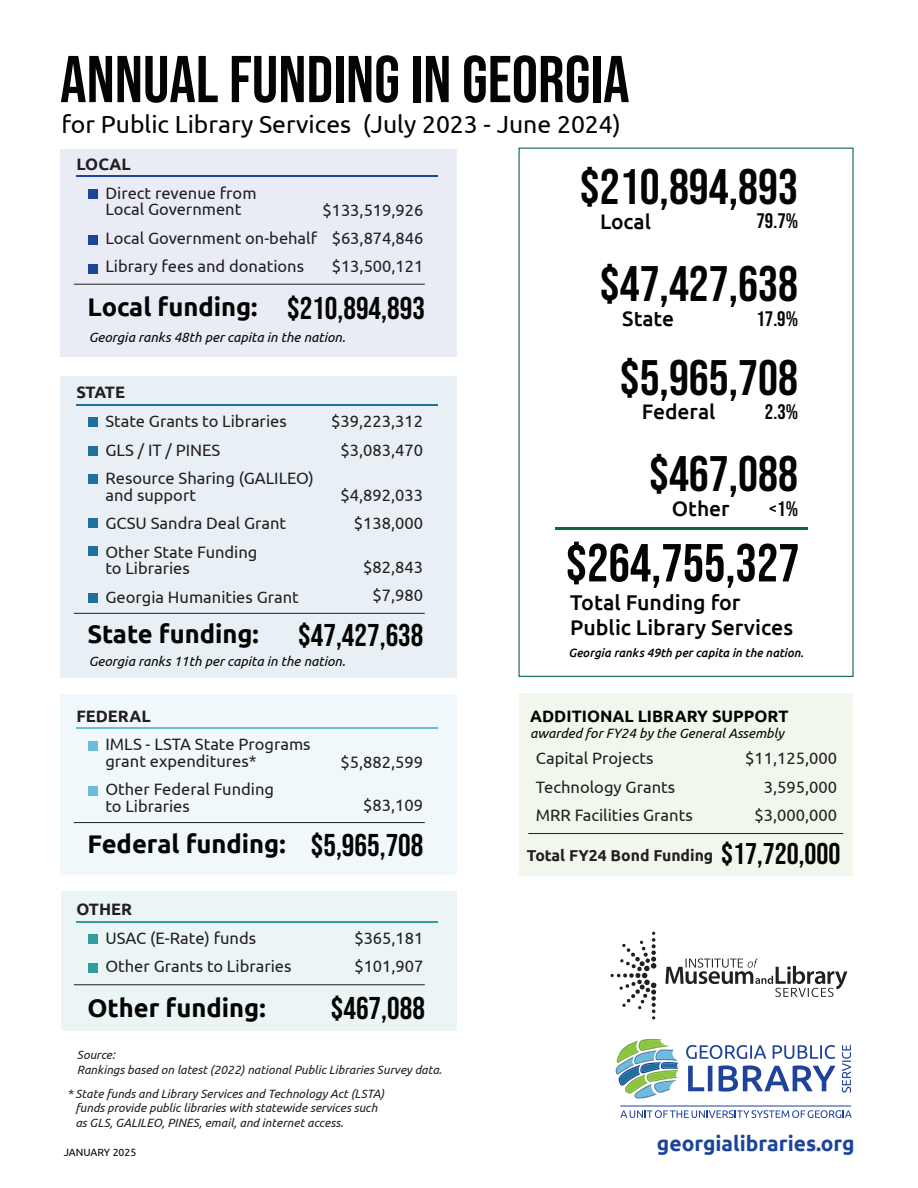
<style>
.page{position:relative;width:918px;height:1188px;background:#fff}
.page>*{position:absolute;margin:0;border:0;box-sizing:border-box;transform-origin:0 0}
.t1{font:66px "Bebas Neue";color:#040503}
.t2{font:53.4px "Bebas Neue";color:#040503}
.t3{font:49.95px "Bebas Neue";color:#040503}
.t4{font:31.5px "Bebas Neue";color:#040503}
.t5{font:700 25.5px "Ubuntu";color:#040503}
.t6{font:24.75px "Ubuntu";color:#040503}
.t7{font:500 21.45px/25.5px "Ubuntu";color:#040503}
.t8{font:500 21px "Ubuntu";color:#040503}
.t9{font:700 21px "Ubuntu";color:#1c4599}
.t10{font:21px "Bebas Neue";color:#040503}
.t11{font:16.5px/28.5px "Ubuntu";color:#231f20}
.t12{font:700 16.5px "Ubuntu";color:#040503}
.t13{font:700 16.5px "Ubuntu";color:#231f20}
.t14{font:700 15.75px "Ubuntu";color:#231f20}
.t15{font:italic 13.5px "Ubuntu";color:#040503}
.t16{font:italic 12px/14.4px "Ubuntu";color:#231f20}
.t17{font:italic 500 12px "Ubuntu";color:#040503}
.t18{font:10.5px "Ubuntu";color:#040503}
.s1{font-family:"Bebas Neue";font-weight:400;font-size:31.5px}
.s2{font-family:"Bebas Neue";font-weight:400;font-size:30px;color:#040503}
</style>
<div class="page">
<div style="left:61px;top:891px;width:395px;height:139px;background:#ebf5f5"></div>
<hr style="left:555px;top:527px;width:253px;height:3px;background:#0c6939">
<svg style="left:610px;top:932px;width:46px;height:88px"></svg>
<svg style="left:665px;top:958px;width:182px;height:39px"></svg>
<div style="left:60px;top:376px;width:396px;height:302px;background:#e9f0f5"></div>
<div style="left:60px;top:694px;width:396px;height:181px;background:#f0f8fb"></div>
<div style="left:60px;top:149px;width:396px;height:208px;background:#e9ecf5"></div>
<div style="left:88px;top:189px;width:10px;height:10px;background:#1c4599"></div>
<div style="left:88px;top:236px;width:10px;height:9px;background:#1c4599"></div>
<div style="left:88px;top:264px;width:10px;height:10px;background:#1c4599"></div>
<hr style="left:76px;top:176px;width:361px;height:1px;background:#1c4599">
<hr style="left:74px;top:284px;width:351px;height:1px;background:#231f20">
<div style="left:88px;top:418px;width:10px;height:9px;background:#1f6f9f"></div>
<div style="left:88px;top:446px;width:10px;height:10px;background:#1f6f9f"></div>
<div style="left:88px;top:475px;width:10px;height:9px;background:#1f6f9f"></div>
<hr style="left:76px;top:404px;width:361px;height:2px;background:#1f6f9f">
<hr style="left:74px;top:613px;width:351px;height:1px;background:#231f20">
<div style="left:88px;top:518px;width:10px;height:9px;background:#1f6f9f"></div>
<div style="left:88px;top:546px;width:10px;height:10px;background:#1f6f9f"></div>
<div style="left:88px;top:741px;width:10px;height:9px;background:#6dbcdc"></div>
<div style="left:88px;top:786px;width:10px;height:9px;background:#6dbcdc"></div>
<hr style="left:76px;top:728px;width:361px;height:1px;background:#6dbcdc">
<hr style="left:74px;top:822px;width:351px;height:1px;background:#231f20">
<svg style="left:688px;top:1065px;width:147px;height:27px"></svg>
<svg style="left:686px;top:1045px;width:149px;height:14px"></svg>
<svg style="left:842px;top:1045px;width:9px;height:48px"></svg>
<svg style="left:615px;top:1039px;width:63px;height:60px"></svg>
<svg style="left:620px;top:1110px;width:232px;height:8px"></svg>
<hr style="left:620px;top:1106px;width:231px;height:1px;background:#1f439b">
<div style="left:519px;top:693px;width:334px;height:182px;background:#f1f7ec"></div>
<hr style="left:528px;top:833px;width:315px;height:1px;background:#231f20">
<div style="left:88px;top:935px;width:10px;height:9px;background:#339c9e"></div>
<div style="left:88px;top:963px;width:10px;height:9px;background:#339c9e"></div>
<hr style="left:76px;top:921px;width:361px;height:1px;background:#339c9e">
<hr style="left:74px;top:984px;width:351px;height:1px;background:#231f20">
<div style="left:88px;top:593px;width:10px;height:9px;background:#1f6f9f"></div>
<h1 class="t1" style="left:60px;top:42px;width:571px">ANNUAL FUNDING IN GEORGIA</h1>
<h3 class="t6" style="left:61px;top:109px;width:561px">for Public Library Services (July 2023 - June 2024)</h3>
<p class="t13" style="left:76px;top:154px;width:56px">LOCAL</p>
<p class="t11" style="left:105px;top:184px;width:153px;line-height:16.5px">Direct revenue from<br>Local Government</p>
<p class="t11" style="left:105px;top:223px;width:213px">Local Government on-behalf<br>Library fees and donations</p>
<p class="t11" style="left:322px;top:195px;width:103px;text-align:center">$133,519,926 $63,874,846 $13,500,121</p>
<h3 class="t4" style="left:287px;top:290px;width:139px">$210,894,893</h3>
<p class="t15" style="left:89px;top:329px;width:258px">Georgia ranks 48th per capita in the nation.</p>
<h3 class="t5" style="left:87px;top:292px;width:172px">Local funding:</h3>
<p class="t13" style="left:76px;top:383px;width:50px">STATE</p>
<p class="t11" style="left:105px;top:406px;width:210px">State Grants to Libraries<br>GLS / IT / PINES<br>Resource Sharing (GALILEO)</p>
<p class="t11" style="left:105px;top:480px;width:182px">and support<br>GCSU Sandra Deal Grant<br>Other State Funding</p>
<p class="t11" style="left:105px;top:553px;width:195px">to Libraries<br>Georgia Humanities Grant</p>
<p class="t11" style="left:331px;top:407px;width:93px;text-align:center">$39,223,312 $3,083,470</p>
<p class="t11" style="left:340px;top:480px;width:84px;text-align:right">$4,892,033 $138,000</p>
<p class="t11" style="left:363px;top:552px;width:61px;text-align:center">$82,843 $7,980</p>
<h3 class="t4" style="left:298px;top:618px;width:127px">$47,427,638</h3>
<p class="t15" style="left:89px;top:653px;width:258px">Georgia ranks 11th per capita in the nation.</p>
<h3 class="t5" style="left:87px;top:618px;width:173px">State funding:</h3>
<p class="t13" style="left:76px;top:706px;width:76px">FEDERAL</p>
<p class="t11" style="left:105px;top:736px;width:207px;line-height:16.5px">IMLS - LSTA State Programs grant expenditures*</p>
<p class="t11" style="left:105px;top:781px;width:170px;line-height:16.5px">Other Federal Funding to Libraries</p>
<p class="t11" style="left:340px;top:747px;width:84px">$5,882,599</p>
<p class="t11" style="left:363px;top:791px;width:61px">$83,109</p>
<h3 class="t5" style="left:87px;top:829px;width:338px">Federal funding: <span class="s1">$5,965,708</span></h3>
<p class="t13" style="left:76px;top:899px;width:57px">OTHER</p>
<p class="t11" style="left:105px;top:923px;width:188px">USAC (E-Rate) funds<br>Other Grants to Libraries</p>
<p class="t11" style="left:354px;top:923px;width:71px">$365,181 $101,907</p>
<h3 class="t5" style="left:87px;top:992px;width:180px">Other funding:</h3>
<h3 class="t4" style="left:331px;top:991px;width:96px">$467,088</h3>
<p class="t16" style="left:77px;top:1048px;width:367px">Source:<br>Rankings based on latest (2022) national Public Libraries Survey data.</p>
<p class="t16" style="left:75px;top:1086px;width:310px;text-indent:-8px">* State funds and Library Services and Technology Act (LSTA) funds provide public libraries with statewide services such as GLS, GALILEO, PINES, email, and internet access.</p>
<p class="t18" style="left:64px;top:1146px;width:74px">JANUARY 2025</p>
<h3 class="t3" style="left:580px;top:158px;width:220px">$210,894,893</h3>
<p class="t8" style="left:600px;top:209px;width:52px">Local</p>
<p class="t10" style="left:757px;top:209px;width:43px">79.7%</p>
<h3 class="t3" style="left:600px;top:255px;width:200px">$47,427,638</h3>
<p class="t8" style="left:622px;top:305px;width:53px">State</p>
<p class="t10" style="left:757px;top:307px;width:43px">17.9%</p>
<h3 class="t3" style="left:620px;top:349px;width:180px">$5,965,708</h3>
<p class="t8" style="left:642px;top:398px;width:75px">Federal</p>
<p class="t10" style="left:765px;top:400px;width:35px">2.3%</p>
<h3 class="t3" style="left:649px;top:446px;width:151px">$467,088</h3>
<p class="t8" style="left:672px;top:495px;width:59px">Other</p>
<p class="t10" style="left:769px;top:497px;width:31px">&lt;1%</p>
<h2 class="t2" style="left:566px;top:533px;width:235px">$264,755,327</h2>
<h3 class="t7" style="left:570px;top:589px;width:224px">Total Funding for<br>Public Library Services</h3>
<p class="t17" style="left:569px;top:646px;width:237px">Georgia ranks 49th per capita in the nation.</p>
<p class="t12" style="left:530px;top:706px;width:260px">ADDITIONAL LIBRARY SUPPORT</p>
<p class="t15" style="left:530px;top:725px;width:255px">awarded for FY24 by the General Assembly</p>
<p class="t11" style="left:536px;top:744px;width:158px">Capital Projects<br>Technology Grants<br>MRR Facilities Grants</p>
<p class="t11" style="left:745px;top:744px;width:93px;text-align:right">$11,125,000<br>3,595,000 $3,000,000</p>
<p class="t14" style="left:527px;top:846px;width:315px">Total FY24 Bond Funding <span class="s2">$17,720,000</span></p>
<p class="t9" style="left:657px;top:1131px;width:199px">georgialibraries.org</p>
</div>
